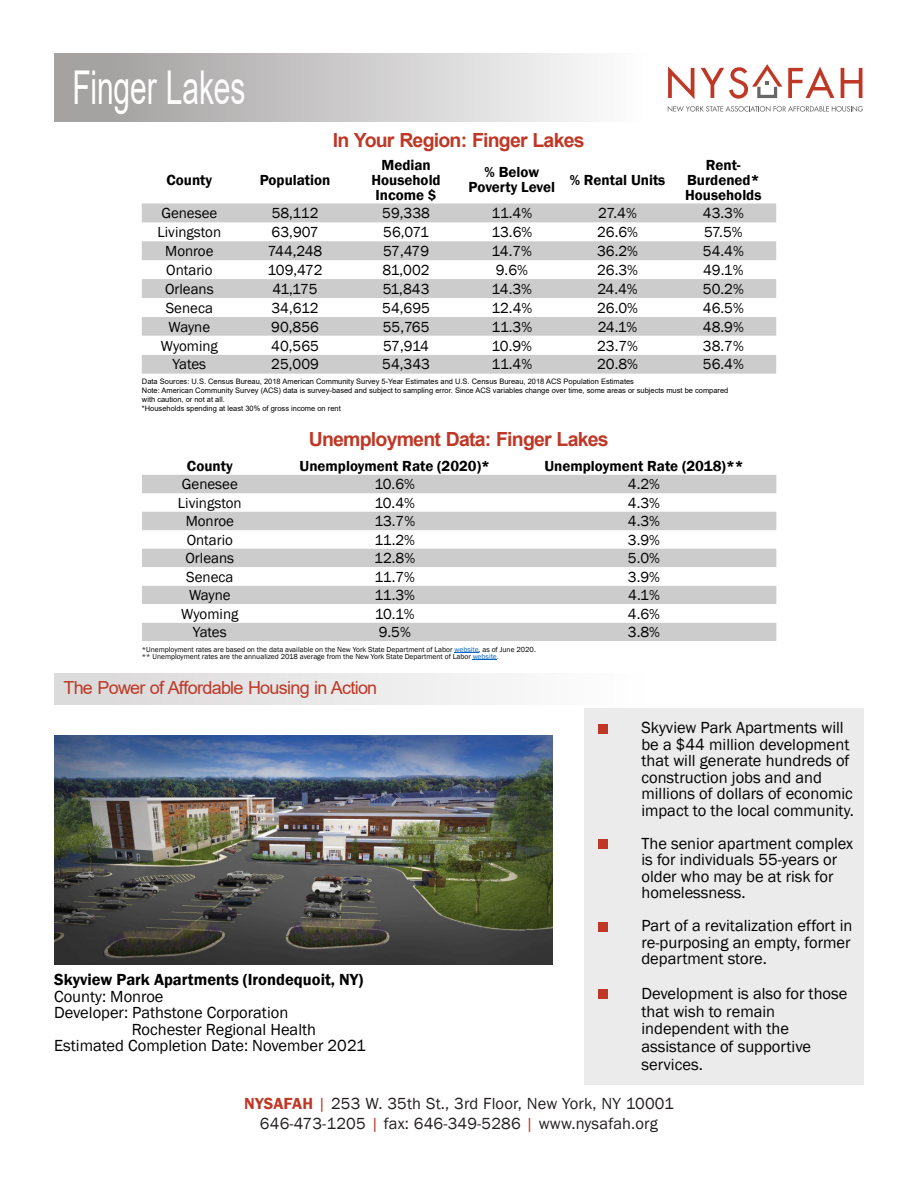
<style>
.page{position:relative;width:918px;height:1188px;background:#fff}
.page>*{position:absolute;margin:0;border:0;box-sizing:border-box;transform-origin:0 0}
.t1{font:46.65px "Arial";letter-spacing:-.005em;color:#fff;scale:.64 1}
.t2{font:700 19.5px "Arial";letter-spacing:-.04em;color:#bf3826}
.t3{font:18px "Arial";letter-spacing:-.04em;color:#bf3826}
.t4{font:16.5px/16.5px "Franklin Gothic";color:#000}
.t5{font:16.5px/19.5px "Franklin Gothic";letter-spacing:.01em;color:#231f20;text-align:center}
.t6{font:600 16.5px "Franklin Gothic";color:#000}
.t7{font:15px "Franklin Gothic";color:#000}
.t8{font:600 15px/15px "Franklin Gothic";color:#000;text-align:center}
.t9{font:7.5px/9px "Arial";color:#000}
.t10{font:7.5px/7.5px "Franklin Gothic";color:#000}
.s1{color:#0563c1}
.s2{color:#954f72}
.s3{font-weight:600;color:#bf3826}
.s4{color:#bf3826}
</style>
<div class="page">
<div style="left:585px;top:708px;width:279px;height:377px;background:#ebebeb"></div>
<div style="left:598px;top:724px;width:9px;height:9px;background:#bf3826"></div>
<div style="left:598px;top:839px;width:9px;height:9px;background:#bf3826"></div>
<div style="left:598px;top:922px;width:9px;height:9px;background:#bf3826"></div>
<div style="left:598px;top:989px;width:9px;height:10px;background:#bf3826"></div>
<div style="left:54px;top:674px;width:810px;height:30px;background:linear-gradient(to right,#dcdada,#fff)"></div>
<svg style="left:142px;top:203px;width:634px;height:171px;fill:#ccc"></svg>
<svg style="left:142px;top:298px;width:634px;height:57px"></svg>
<svg style="left:142px;top:475px;width:634px;height:166px;fill:#ccc"></svg>
<svg style="left:142px;top:567px;width:634px;height:56px"></svg>
<svg style="left:455px;top:652px;width:24px;height:1px"></svg>
<div style="left:54px;top:54px;width:810px;height:68px;background:linear-gradient(to right,#a3a1a1,#fff)"></div>
<svg style="left:668px;top:66px;width:26px;height:33px"></svg>
<svg style="left:788px;top:67px;width:46px;height:31px"></svg>
<svg style="left:841px;top:68px;width:21px;height:30px"></svg>
<svg style="left:668px;top:106px;width:195px;height:6px"></svg>
<svg style="left:701px;top:64px;width:81px;height:35px"></svg>
<img style="left:54px;top:735px;width:499px;height:230px">
<h1 class="t1" style="left:72px;top:70px;width:272px">Finger Lakes</h1>
<p class="t2" style="left:333px;top:133px;width:253px">In Your Region: Finger Lakes</p>
<p class="t8" style="left:166px;top:174px;width:47px">County</p>
<p class="t8" style="left:260px;top:174px;width:72px">Population</p>
<p class="t8" style="left:372px;top:159px;width:71px">Median<br>Household<br>Income $</p>
<p class="t8" style="left:469px;top:166px;width:88px">% Below<br>Poverty Level</p>
<p class="t8" style="left:570px;top:174px;width:97px">% Rental Units</p>
<p class="t8" style="left:685px;top:159px;width:78px">Rent-<br>Burdened*<br>Households</p>
<p class="t7" style="left:161px;top:208px;width:58px">Genesee</p>
<p class="t7" style="left:272px;top:208px;width:48px">58,112</p>
<p class="t7" style="left:382px;top:208px;width:49px">59,338</p>
<p class="t7" style="left:492px;top:208px;width:42px">11.4%</p>
<p class="t7" style="left:598px;top:208px;width:40px">27.4%</p>
<p class="t7" style="left:703px;top:208px;width:42px">43.3%</p>
<p class="t7" style="left:157px;top:227px;width:65px">Livingston</p>
<p class="t7" style="left:272px;top:227px;width:48px">63,907</p>
<p class="t7" style="left:383px;top:227px;width:47px">56,071</p>
<p class="t7" style="left:491px;top:227px;width:42px">13.6%</p>
<p class="t7" style="left:597px;top:227px;width:42px">26.6%</p>
<p class="t7" style="left:704px;top:227px;width:40px">57.5%</p>
<p class="t7" style="left:165px;top:246px;width:50px">Monroe</p>
<p class="t7" style="left:268px;top:246px;width:56px">744,248</p>
<p class="t7" style="left:383px;top:246px;width:48px">57,479</p>
<p class="t7" style="left:492px;top:246px;width:42px">14.7%</p>
<p class="t7" style="left:597px;top:246px;width:42px">36.2%</p>
<p class="t7" style="left:703px;top:246px;width:42px">54.4%</p>
<p class="t7" style="left:166px;top:264px;width:48px">Ontario</p>
<p class="t7" style="left:268px;top:264px;width:57px">109,472</p>
<p class="t7" style="left:383px;top:264px;width:49px">81,002</p>
<p class="t7" style="left:496px;top:264px;width:34px">9.6%</p>
<p class="t7" style="left:597px;top:264px;width:42px">26.3%</p>
<p class="t7" style="left:703px;top:264px;width:42px">49.1%</p>
<p class="t7" style="left:165px;top:283px;width:50px">Orleans</p>
<p class="t7" style="left:273px;top:283px;width:46px">41,175</p>
<p class="t7" style="left:383px;top:283px;width:48px">51,843</p>
<p class="t7" style="left:492px;top:283px;width:42px">14.3%</p>
<p class="t7" style="left:597px;top:283px;width:42px">24.4%</p>
<p class="t7" style="left:703px;top:283px;width:42px">50.2%</p>
<p class="t7" style="left:166px;top:302px;width:49px">Seneca</p>
<p class="t7" style="left:272px;top:302px;width:49px">34,612</p>
<p class="t7" style="left:382px;top:302px;width:49px">54,695</p>
<p class="t7" style="left:491px;top:302px;width:42px">12.4%</p>
<p class="t7" style="left:597px;top:302px;width:42px">26.0%</p>
<p class="t7" style="left:703px;top:302px;width:42px">46.5%</p>
<p class="t7" style="left:169px;top:321px;width:43px">Wayne</p>
<p class="t7" style="left:271px;top:321px;width:49px">90,856</p>
<p class="t7" style="left:383px;top:321px;width:48px">55,765</p>
<p class="t7" style="left:492px;top:321px;width:42px">11.3%</p>
<p class="t7" style="left:598px;top:321px;width:41px">24.1%</p>
<p class="t7" style="left:703px;top:321px;width:42px">48.9%</p>
<p class="t7" style="left:161px;top:340px;width:59px">Wyoming</p>
<p class="t7" style="left:271px;top:340px;width:49px">40,565</p>
<p class="t7" style="left:383px;top:340px;width:47px">57,914</p>
<p class="t7" style="left:492px;top:340px;width:42px">10.9%</p>
<p class="t7" style="left:597px;top:340px;width:42px">23.7%</p>
<p class="t7" style="left:703px;top:340px;width:42px">38.7%</p>
<p class="t7" style="left:172px;top:359px;width:35px">Yates</p>
<p class="t7" style="left:271px;top:359px;width:49px">25,009</p>
<p class="t7" style="left:382px;top:359px;width:49px">54,343</p>
<p class="t7" style="left:492px;top:359px;width:42px">11.4%</p>
<p class="t7" style="left:597px;top:359px;width:42px">20.8%</p>
<p class="t7" style="left:703px;top:359px;width:42px">56.4%</p>
<p class="t9" style="left:142px;top:378px;width:588px">Data Sources: U.S. Census Bureau, 2018 American Community Survey 5-Year Estimates and U.S. Census Bureau, 2018 ACS Population Estimates<br>Note: American Community Survey (ACS) data is survey-based and subject to sampling error. Since ACS variables change over time, some areas or subjects must be compared with caution, or not at all.<br>*Households spending at least 30% of gross income on rent</p>
<p class="t2" style="left:309px;top:432px;width:302px">Unemployment Data: Finger Lakes</p>
<p class="t8" style="left:187px;top:459px;width:47px">County</p>
<p class="t8" style="left:300px;top:459px;width:192px">Unemployment Rate (2020)*</p>
<p class="t8" style="left:544px;top:459px;width:201px">Unemployment Rate (2018)**</p>
<p class="t7" style="left:182px;top:479px;width:58px">Genesee</p>
<p class="t7" style="left:375px;top:479px;width:42px">10.6%</p>
<p class="t7" style="left:628px;top:479px;width:34px">4.2%</p>
<p class="t7" style="left:178px;top:497px;width:65px">Livingston</p>
<p class="t7" style="left:375px;top:497px;width:42px">10.4%</p>
<p class="t7" style="left:628px;top:497px;width:34px">4.3%</p>
<p class="t7" style="left:186px;top:516px;width:50px">Monroe</p>
<p class="t7" style="left:374px;top:516px;width:42px">13.7%</p>
<p class="t7" style="left:628px;top:516px;width:34px">4.3%</p>
<p class="t7" style="left:187px;top:534px;width:48px">Ontario</p>
<p class="t7" style="left:374px;top:534px;width:42px">11.2%</p>
<p class="t7" style="left:628px;top:534px;width:34px">3.9%</p>
<p class="t7" style="left:186px;top:553px;width:50px">Orleans</p>
<p class="t7" style="left:374px;top:553px;width:42px">12.8%</p>
<p class="t7" style="left:628px;top:553px;width:34px">5.0%</p>
<p class="t7" style="left:186px;top:571px;width:49px">Seneca</p>
<p class="t7" style="left:374px;top:571px;width:42px">11.7%</p>
<p class="t7" style="left:628px;top:571px;width:34px">3.9%</p>
<p class="t7" style="left:189px;top:590px;width:43px">Wayne</p>
<p class="t7" style="left:374px;top:590px;width:42px">11.3%</p>
<p class="t7" style="left:628px;top:590px;width:33px">4.1%</p>
<p class="t7" style="left:181px;top:608px;width:59px">Wyoming</p>
<p class="t7" style="left:375px;top:608px;width:41px">10.1%</p>
<p class="t7" style="left:628px;top:608px;width:34px">4.6%</p>
<p class="t7" style="left:193px;top:627px;width:35px">Yates</p>
<p class="t7" style="left:379px;top:627px;width:34px">9.5%</p>
<p class="t7" style="left:628px;top:627px;width:34px">3.8%</p>
<p class="t10" style="left:142px;top:646px;width:395px">*Unemployment rates are based on the data available on the New York State Department of Labor <span class="s1">website</span>, as of June 2020. ** Unemployment rates are the annualized 2018 average from the New York State Department of Labor <span class="s1">website</span><span class="s2">.</span></p>
<p class="t3" style="left:63px;top:681px;width:315px">The Power of Affordable Housing in Action</p>
<p class="t6" style="left:54px;top:974px;width:311px">Skyview Park Apartments (Irondequoit, NY)</p>
<p class="t4" style="left:54px;top:989px;width:111px">County: Monroe</p>
<p class="t4" style="left:54px;top:1006px;width:236px">Developer: Pathstone Corporation</p>
<p class="t4" style="left:132px;top:1022px;width:186px">Rochester Regional Health</p>
<p class="t4" style="left:54px;top:1039px;width:313px">Estimated Completion Date: November 2021</p>
<p class="t4" style="left:641px;top:721px;width:214px">Skyview Park Apartments will be a $44 million development that will generate hundreds of construction jobs and and millions of dollars of economic impact to the local community.</p>
<p class="t4" style="left:641px;top:837px;width:213px">The senior apartment complex is for individuals 55-years or older who may be at risk for homelessness.</p>
<p class="t4" style="left:641px;top:919px;width:213px;text-align:justify">Part of a revitalization effort in re-purposing an empty, former department store.</p>
<p class="t4" style="left:641px;top:986px;width:208px;line-height:17.9px">Development is also for those that wish to remain independent with the assistance of supportive services.</p>
<p class="t5" style="left:244px;top:1095px;width:431px"><span class="s3">NYSAFAH</span> <span class="s4">|</span> 253 W. 35th St., 3rd Floor, New York, NY 10001<br>646-473-1205 <span class="s4">|</span> fax: 646-349-5286 <span class="s4">|</span> www.nysafah.org</p>
</div>
